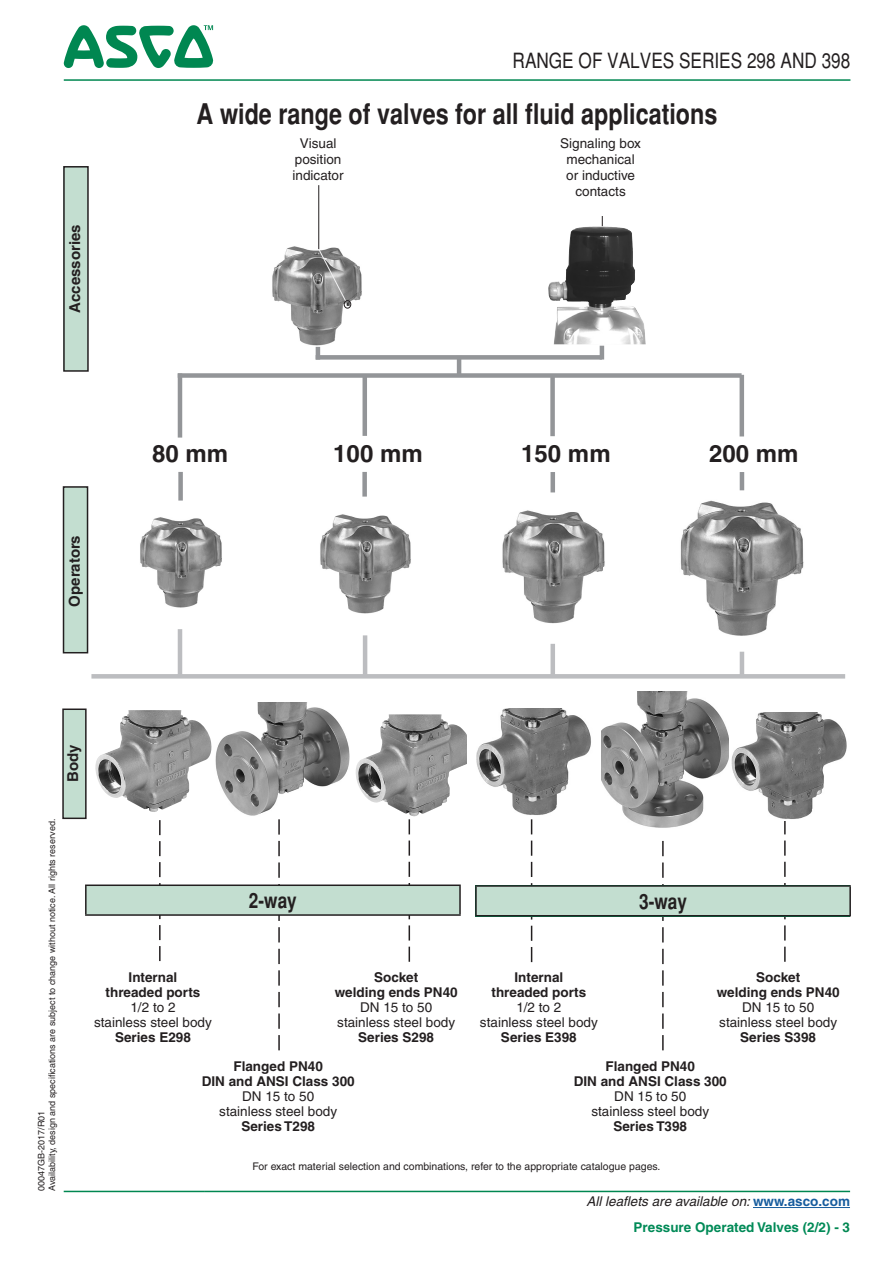
<style>
.page{position:relative;width:893px;height:1263px;background:#fff}
.page>*{position:absolute;margin:0;border:0;box-sizing:border-box;transform-origin:0 0}
.t1{font:700 condensed 28.5px "Helvetica";color:#231f20}
.t2{font:700 24px "Helvetica";color:#231f20}
.t3{font:condensed 21px "Helvetica";color:#231f20}
.t4{font:700 condensed 21px "Helvetica";color:#231f20}
.Légende{font:700 15px "Helvetica";color:#231f20}
.t5{font:13.5px/16.2px "Helvetica";color:#231f20;text-align:center}
.t6{font:700 13.5px/15px "Helvetica";color:#231f20;text-align:center}
.t7{font:700 13.5px/26px "Helvetica";color:#008a57;text-align:right}
.Légende-2{font:10.5px "Helvetica";color:#231f20}
.t8{font:9px "Helvetica";color:#231f20}
.s1{font-weight:400;font-style:italic;color:#231f20}
.s2{color:#175d9e}
.s3{color:#008751}
</style>
<div class="page">
<svg style="left:159px;top:820px;width:2px;height:141px"></svg>
<div style="left:178px;top:373px;width:564px;height:5px;background:#939598"></div>
<hr style="left:178px;top:373px;width:4px;height:65px;background:#939598">
<hr style="left:363px;top:374px;width:4px;height:62px;background:#939598">
<svg style="left:784px;top:821px;width:2px;height:141px"></svg>
<div style="left:362px;top:472px;width:5px;height:25px;background:#939598"></div>
<div style="left:64px;top:167px;width:24px;height:204px;background:#c3ded0"></div>
<div style="left:63px;top:166px;width:26px;height:206px;border:2px solid #231f20"></div>
<div style="left:64px;top:487px;width:24px;height:166px;background:#c3ded0"></div>
<div style="left:63px;top:486px;width:25px;height:167px;border:2px solid #231f20"></div>
<div style="left:63px;top:709px;width:23px;height:109px;background:#c3ded0"></div>
<div style="left:62px;top:708px;width:25px;height:111px;border:2px solid #231f20"></div>
<svg style="left:662px;top:841px;width:2px;height:209px"></svg>
<svg style="left:531px;top:819px;width:1px;height:143px"></svg>
<svg style="left:409px;top:819px;width:1px;height:143px"></svg>
<svg style="left:278px;top:819px;width:2px;height:231px"></svg>
<div style="left:550px;top:374px;width:5px;height:62px;background:#939598"></div>
<hr style="left:178px;top:629px;width:4px;height:48px;background:#bcbdc0">
<hr style="left:91px;top:674px;width:754px;height:4px;background:#bcbdc0">
<div style="left:178px;top:472px;width:5px;height:29px;background:#939598"></div>
<img style="left:140px;top:517px;width:82px;height:91px">
<hr style="left:740px;top:375px;width:4px;height:61px;background:#939598">
<img style="left:593px;top:692px;width:138px;height:136px">
<img style="left:95px;top:710px;width:117px;height:102px">
<img style="left:214px;top:703px;width:137px;height:113px">
<img style="left:356px;top:714px;width:111px;height:102px">
<img style="left:476px;top:708px;width:125px;height:108px">
<img style="left:729px;top:712px;width:118px;height:108px">
<div style="left:86px;top:885px;width:374px;height:30px;background:#c3ded0"></div>
<hr style="left:85px;top:884px;width:376px;height:2px;background:#231f20">
<hr style="left:85px;top:886px;width:2px;height:28px;background:#231f20">
<hr style="left:459px;top:886px;width:2px;height:28px;background:#231f20">
<hr style="left:85px;top:914px;width:376px;height:2px;background:#231f20">
<div style="left:550px;top:472px;width:5px;height:20px;background:#939598"></div>
<hr style="left:740px;top:472px;width:4px;height:18px;background:#939598">
<hr style="left:363px;top:635px;width:4px;height:40px;background:#bcbdc0">
<hr style="left:740px;top:652px;width:4px;height:23px;background:#bcbdc0">
<div style="left:550px;top:644px;width:5px;height:32px;background:#bcbdc0"></div>
<img style="left:320px;top:514px;width:91px;height:100px">
<img style="left:502px;top:510px;width:103px;height:114px">
<img style="left:680px;top:500px;width:124px;height:136px">
<img style="left:272px;top:245px;width:90px;height:101px">
<img style="left:548px;top:227px;width:46px;height:74px">
<div style="left:316px;top:355px;width:286px;height:5px;background:#939598"></div>
<hr style="left:316px;top:347px;width:4px;height:13px;background:#939598">
<hr style="left:457px;top:356px;width:4px;height:19px;background:#939598">
<hr style="left:600px;top:346px;width:4px;height:13px;background:#939598">
<hr style="left:318px;top:185px;width:1px;height:64px;background:#231f20">
<svg style="left:318px;top:248px;width:29px;height:54px;background:#969696"></svg>
<div style="left:344px;top:300px;width:7px;height:8px;border:1px solid #231f20;border-radius:50%"></div>
<div style="left:476px;top:886px;width:374px;height:30px;background:#c3ded0"></div>
<hr style="left:475px;top:885px;width:376px;height:2px;background:#231f20">
<hr style="left:475px;top:887px;width:2px;height:28px;background:#231f20">
<hr style="left:849px;top:887px;width:2px;height:28px;background:#231f20">
<hr style="left:475px;top:915px;width:376px;height:1px;background:#231f20">
<hr style="left:64px;top:79px;width:786px;height:2px;background:#008751">
<hr style="left:64px;top:1191px;width:141px;height:1px;background:#008751">
<hr style="left:205px;top:1191px;width:645px;height:1px;background:#008751">
<hr style="left:753px;top:1207px;width:97px;height:1px;background:#175d9e">
<svg style="left:64px;top:25px;width:149px;height:43px"></svg>
<p class="Légende" style="left:66px;top:313px;width:90px;rotate:-90deg">Accessories</p>
<p class="Légende" style="left:65px;top:607px;width:73px;rotate:-90deg">Operators</p>
<p class="t3" style="left:513px;top:48px;width:339px">RANGE OF VALVES SERIES 298 AND 398</p>
<p class="t1" style="left:197px;top:98px;width:522px">A wide range of valves for all fluid applications</p>
<p class="t5" style="left:293px;top:135px;width:53px">Visual position indicator</p>
<p class="t5" style="left:560px;top:135px;width:82px">Signaling box mechanical or inductive contacts</p>
<p class="t2" style="left:152px;top:438px;width:78px">80 mm</p>
<p class="t2" style="left:333px;top:438px;width:91px">100 mm</p>
<p class="t2" style="left:521px;top:438px;width:91px">150 mm</p>
<p class="t2" style="left:709px;top:438px;width:91px">200 mm</p>
<p class="Légende" style="left:64px;top:782px;width:39px;rotate:-90deg">Body</p>
<p class="t8" style="left:47px;top:1191px;width:373px;rotate:-90deg">Availability, design and specifications are subject to change without notice. All rights reserved.</p>
<p class="t8" style="left:36px;top:1191px;width:82px;rotate:-90deg">00047GB-2017/R01</p>
<p class="t4" style="left:249px;top:888px;width:49px">2-way</p>
<p class="t4" style="left:639px;top:889px;width:49px">3-way</p>
<p class="t6" style="left:106px;top:970px;width:96px">Internal threaded ports</p>
<p class="t5" style="left:130px;top:999px;width:47px">1/2 to 2</p>
<p class="t5" style="left:94px;top:1014px;width:119px">stainless steel body</p>
<p class="t6" style="left:115px;top:1030px;width:77px">Series E298</p>
<p class="t6" style="left:335px;top:970px;width:125px">Socket<br>welding ends PN40</p>
<p class="t5" style="left:360px;top:999px;width:74px">DN 15 to 50</p>
<p class="t5" style="left:337px;top:1014px;width:119px">stainless steel body</p>
<p class="t6" style="left:358px;top:1030px;width:77px">Series S298</p>
<p class="t6" style="left:233px;top:1058px;width:91px">Flanged PN40</p>
<p class="t6" style="left:202px;top:1073px;width:155px">DIN and ANSI Class 300</p>
<p class="t5" style="left:242px;top:1088px;width:74px">DN 15 to 50</p>
<p class="t5" style="left:219px;top:1103px;width:119px">stainless steel body</p>
<p class="t6" style="left:241px;top:1118px;width:75px">Series T298</p>
<p class="t6" style="left:491px;top:970px;width:96px">Internal threaded ports</p>
<p class="t5" style="left:516px;top:999px;width:47px">1/2 to 2</p>
<p class="t5" style="left:480px;top:1014px;width:119px">stainless steel body</p>
<p class="t6" style="left:501px;top:1030px;width:77px">Series E398</p>
<p class="t6" style="left:717px;top:970px;width:125px">Socket<br>welding ends PN40</p>
<p class="t5" style="left:742px;top:999px;width:74px">DN 15 to 50</p>
<p class="t5" style="left:719px;top:1014px;width:119px">stainless steel body</p>
<p class="t6" style="left:740px;top:1030px;width:77px">Series S398</p>
<p class="t6" style="left:606px;top:1058px;width:91px">Flanged PN40</p>
<p class="t6" style="left:574px;top:1073px;width:155px">DIN and ANSI Class 300</p>
<p class="t5" style="left:614px;top:1088px;width:74px">DN 15 to 50</p>
<p class="t5" style="left:591px;top:1103px;width:119px">stainless steel body</p>
<p class="t6" style="left:613px;top:1118px;width:75px">Series T398</p>
<p class="Légende-2" style="left:252px;top:1160px;width:410px">For exact material selection and combinations, refer to the appropriate catalogue pages.</p>
<p class="t7" style="left:586px;top:1188px;width:265px"><span class="s1">All leaflets are available on:</span> <span class="s2">www.asco.com<br></span>Pressure Operated Valves (2/2) <span class="s3">- 3</span></p>
</div>
